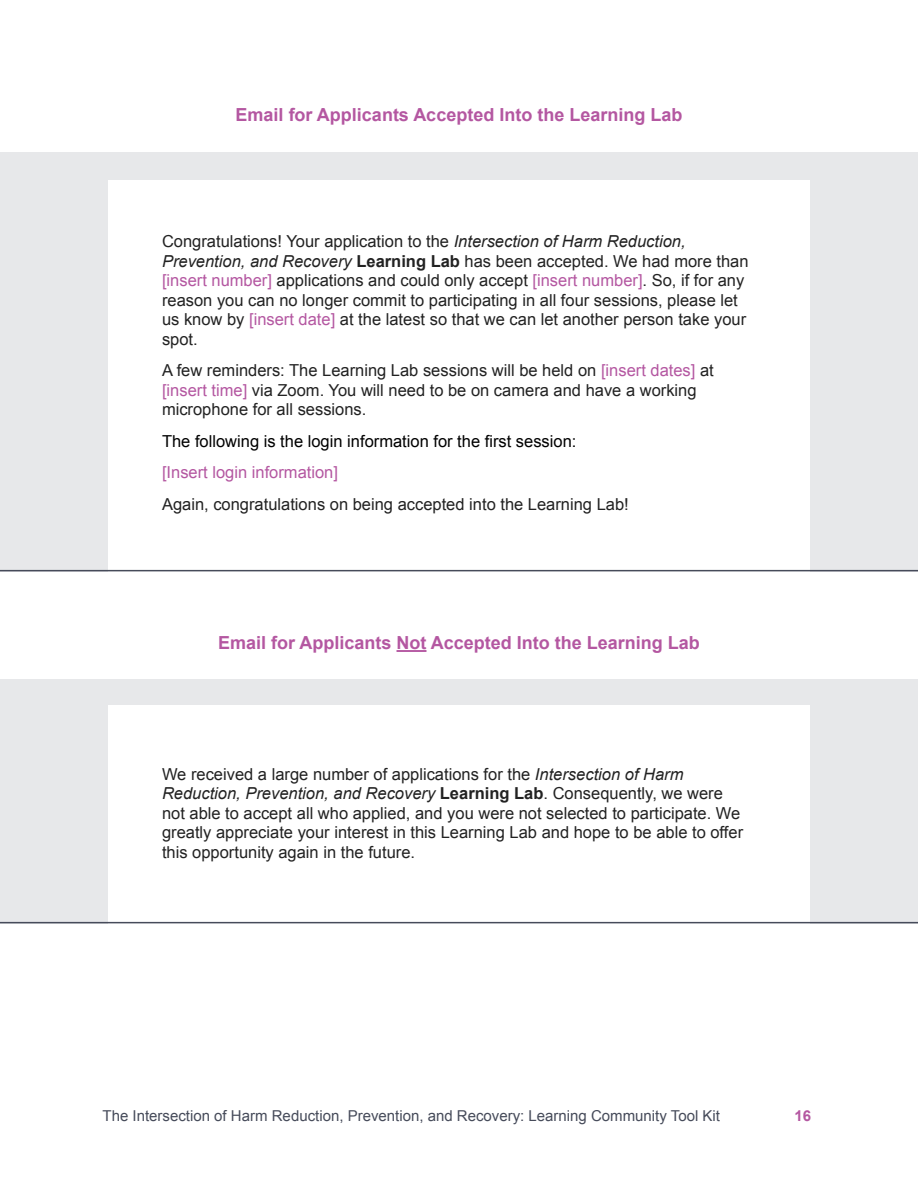
<style>
.page{position:relative;width:918px;height:1188px;background:#fff}
.page>*{position:absolute;margin:0;border:0;box-sizing:border-box;transform-origin:0 0}
.t1{font:700 18px "Arial";color:#b457a1}
.t2{font:16.5px/19.5px "Arial";color:#222}
.t3{font:16.5px "Arial";color:#000}
.t4{font:16.5px "Arial";color:#b457a1}
.t5{font:15px "Arial";color:#464b5a}
.t6{font:700 15px "Arial";color:#b457a1}
.s1{font-style:italic}
.s2{font-weight:700}
.s3{color:#b457a1}
</style>
<div class="page">
<div style="left:0;top:152px;width:918px;height:419px;background:#e7e8ea"></div>
<div style="left:0;top:679px;width:918px;height:244px;background:#e7e8ea"></div>
<div style="left:108px;top:180px;width:702px;height:391px;background:#fff"></div>
<div style="left:108px;top:706px;width:702px;height:228px;background:#fff"></div>
<hr style="left:397px;top:650px;width:29px;height:2px;background:#b457a1">
<hr style="left:0;top:570px;width:918px;height:1px;background:#464b5a">
<hr style="left:0;top:922px;width:918px;height:1px;background:#464b5a">
<p class="t1" style="left:236px;top:103px;width:448px">Email for Applicants Accepted Into the Learning Lab</p>
<p class="t2" style="left:162px;top:232px;width:588px">Congratulations! Your application to the <span class="s1">Intersection of Harm Reduction, Prevention, and Recovery</span> <span class="s2">Learning Lab</span> has been accepted. We had more than <span class="s3">[insert number]</span> applications and could only accept <span class="s3">[insert number]</span>. So, if for any reason you can no longer commit to participating in all four sessions, please let us know by <span class="s3">[insert date]</span> at the latest so that we can let another person take your spot.</p>
<p class="t2" style="left:162px;top:361px;width:553px">A few reminders: The Learning Lab sessions will be held on <span class="s3">[insert dates]</span> at <span class="s3">[insert time]</span> via Zoom. You will need to be on camera and have a working microphone for all sessions.</p>
<p class="t3" style="left:162px;top:430px;width:416px">The following is the login information for the first session:</p>
<p class="t4" style="left:162px;top:462px;width:178px">[Insert login information]</p>
<p class="t2" style="left:162px;top:494px;width:468px">Again, congratulations on being accepted into the Learning Lab!</p>
<p class="t1" style="left:218px;top:631px;width:483px">Email for Applicants Not Accepted Into the Learning Lab</p>
<p class="t2" style="left:162px;top:764px;width:583px">We received a large number of applications for the <span class="s1">Intersection of Harm Reduction, Prevention, and Recovery</span> <span class="s2">Learning Lab</span>. Consequently, we were not able to accept all who applied, and you were not selected to participate. We greatly appreciate your interest in this Learning Lab and hope to be able to offer this opportunity again in the future.</p>
<p class="t5" style="left:103px;top:1106px;width:619px">The Intersection of Harm Reduction, Prevention, and Recovery: Learning Community Tool Kit</p>
<p class="t6" style="left:795px;top:1106px;width:18px">16</p>
</div>
